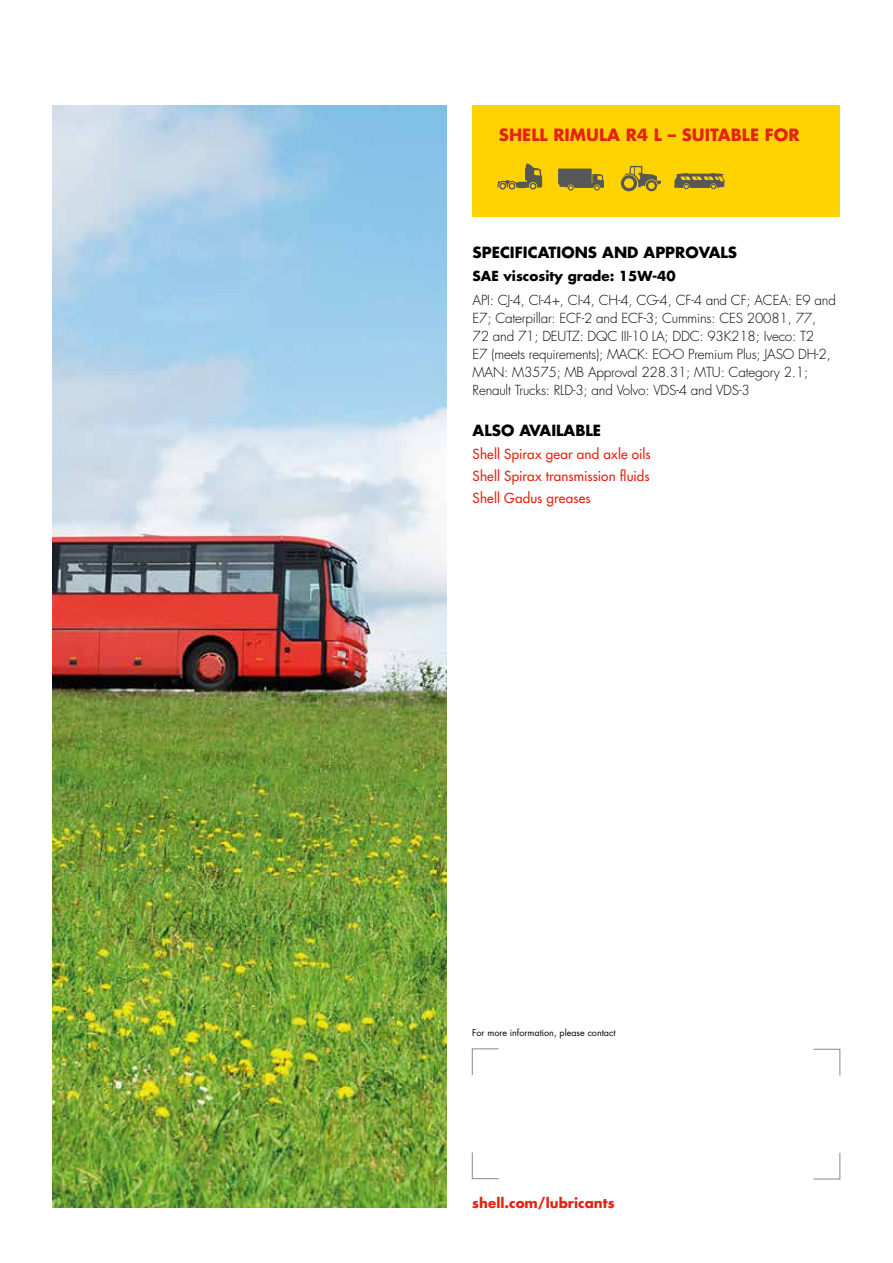
<style>
.page{position:relative;width:893px;height:1263px;background:#fff}
.page>*{position:absolute;margin:0;border:0;box-sizing:border-box;transform-origin:0 0}
.t1{font:700 16.5px "Futura Std";color:#e42313}
.t2{font:700 15px "Futura Std";color:#000}
.t3{font:300 13.5px/18px "Futura Std";letter-spacing:-.015em;color:#000}
.t4{font:500 13.5px/22.2px "Futura Std";letter-spacing:.005em;color:#e42313;text-align:justify}
.t5{font:700 13.5px "Futura Std";color:#000}
.t6{font:700 13.5px "Futura Std";color:#e42313}
.t7{font:9px "Futura Std";color:#000}
</style>
<div class="page">
<div style="left:473px;top:105px;width:367px;height:111px;background:#ffd300"></div>
<svg style="left:471px;top:1048px;width:28px;height:28px"></svg>
<svg style="left:471px;top:1152px;width:28px;height:27px"></svg>
<svg style="left:813px;top:1152px;width:28px;height:28px"></svg>
<svg style="left:813px;top:1048px;width:28px;height:28px"></svg>
<img style="left:53px;top:105px;width:393px;height:1103px">
<svg style="left:497px;top:163px;width:45px;height:26px"></svg>
<svg style="left:558px;top:169px;width:46px;height:22px"></svg>
<svg style="left:621px;top:166px;width:40px;height:25px"></svg>
<svg style="left:674px;top:173px;width:51px;height:16px"></svg>
<p class="t1" style="left:499px;top:124px;width:302px">SHELL RIMULA R4 L – SUITABLE FOR</p>
<p class="t2" style="left:473px;top:243px;width:266px">SPECIFICATIONS AND APPROVALS</p>
<p class="t5" style="left:473px;top:267px;width:205px">SAE viscosity grade: 15W-40</p>
<p class="t3" style="left:473px;top:291px;width:365px">API: CJ-4, CI-4+, CI-4, CH-4, CG-4, CF-4 and CF; ACEA: E9 and E7; Caterpillar: ECF-2 and ECF-3; Cummins: CES 20081, 77, 72 and 71; DEUTZ: DQC III-10 LA; DDC: 93K218; Iveco: T2<br>E7 (meets requirements); MACK: EO-O Premium Plus; JASO DH-2, MAN: M3575; MB Approval 228.31; MTU: Category 2.1; Renault Trucks: RLD-3; and Volvo: VDS-4 and VDS-3</p>
<p class="t2" style="left:473px;top:421px;width:130px">ALSO AVAILABLE</p>
<p class="t4" style="left:473px;top:443px;width:180px">Shell Spirax gear and axle oils Shell Spirax transmission fluids Shell Gadus greases</p>
<p class="t7" style="left:472px;top:1027px;width:145px">For more information, please contact</p>
<p class="t6" style="left:472px;top:1194px;width:144px">shell.com/lubricants</p>
</div>
